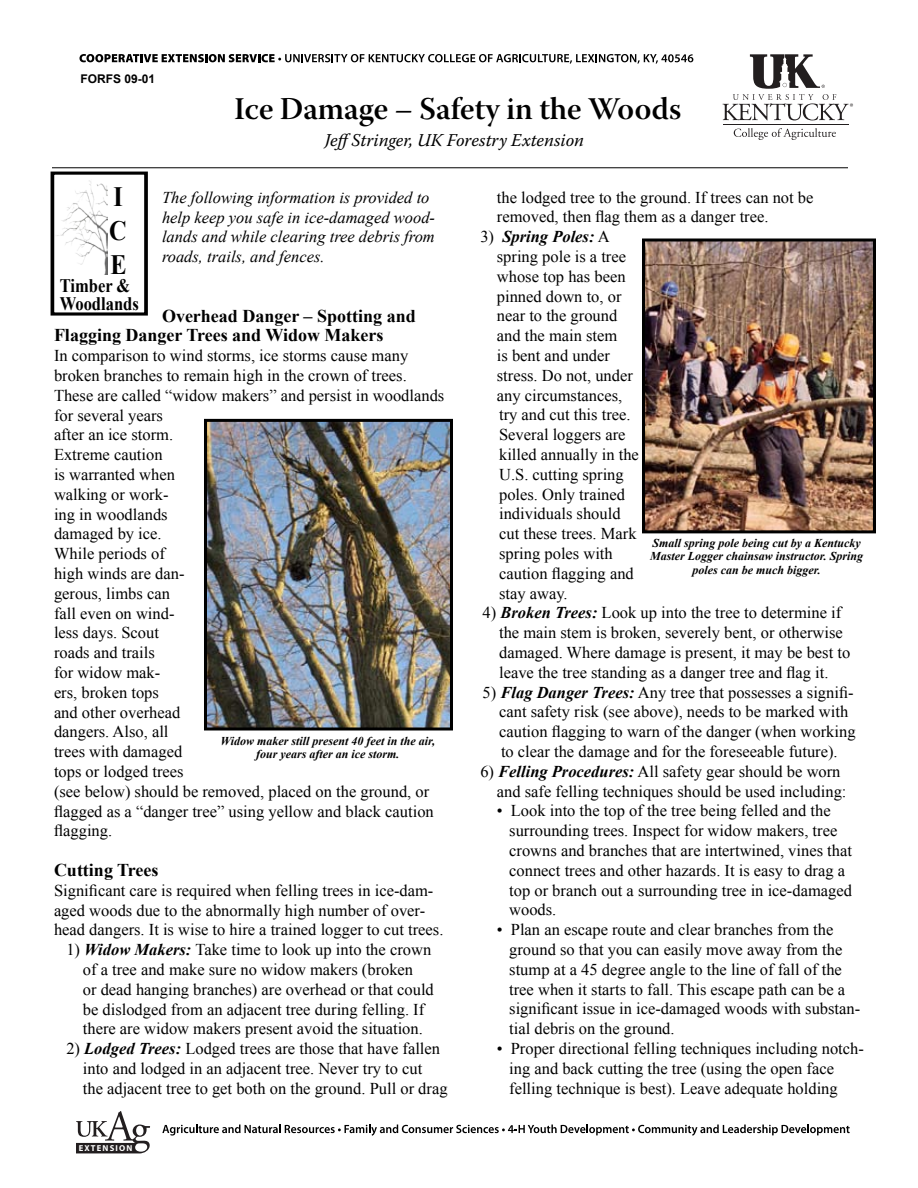
<style>
.page{position:relative;width:918px;height:1188px;background:#fff}
.page>*{position:absolute;margin:0;border:0;box-sizing:border-box;transform-origin:0 0}
.t1{font:31.5px "Warnock Pro Semibold Subh";color:#000}
.t2{font:700 27.9px/34.3px "Times New Roman";color:#000;scale:.87 1}
.t3{font:700 19.05px/17.9px "Times New Roman";color:#000;scale:.87 1}
.t4{font:700 18px/19.8px "Times New Roman";color:#000}
.t5{font:italic 18px "Warnock Pro";color:#000}
.t6{font:16.5px/19.8px "Times New Roman";color:#000}
.t7{font:italic 16.5px/19.8px "Times New Roman";color:#000}
.t8{font:italic 700 12px/13.5px "Times New Roman";color:#000;text-align:center}
.t9{font:700 12px "Arial";color:#000}
.t10{font:700 8.7px "Myriad Pro";letter-spacing:.135em;color:#fff}
.s1{font-weight:700;font-style:italic}
</style>
<div class="page">
<svg style="left:80px;top:54px;width:613px;height:10px"></svg>
<hr style="left:723px;top:124px;width:125px;height:1px;background:#221e1f">
<svg style="left:723px;top:54px;width:130px;height:66px"></svg>
<svg style="left:734px;top:128px;width:102px;height:12px"></svg>
<svg style="left:76px;top:1111px;width:74px;height:43px"></svg>
<svg style="left:162px;top:1125px;width:688px;height:11px"></svg>
<img style="left:56px;top:180px;width:51px;height:95px">
<div style="left:51px;top:171px;width:97px;height:145px;border:3px solid #000"></div>
<hr style="left:52px;top:167px;width:796px;height:1px;background:#000">
<img style="left:208px;top:423px;width:241px;height:303px">
<div style="left:204px;top:419px;width:249px;height:311px;border:3px solid #000"></div>
<img style="left:646px;top:242px;width:226px;height:287px">
<div style="left:642px;top:238px;width:234px;height:295px;border:3px solid #000"></div>
<p class="t9" style="left:80px;top:70px;width:76px">FORFS 09-01</p>
<h1 class="t1" style="left:234px;top:90px;width:449px">Ice Damage – Safety in the Woods</h1>
<p class="t5" style="left:325px;top:130px;width:261px">JeffStringer, UK Forestry Extension</p>
<h2 class="t2" style="left:109px;top:179px;width:22px">I<br>C</h2>
<p class="t3" style="left:60px;top:276px;width:92px">Timber &amp;<br>Woodlands</p>
<p class="t7" style="left:162px;top:187px;width:275px">The following information is provided to help keep you safe in ice-damaged wood&shy;lands and while clearing tree debris from roads, trails, and fences.</p>
<h2 class="t2" style="left:110px;top:247px;width:20px">E</h2>
<p class="t4" style="left:54px;top:305px;width:363px;text-indent:108px">Overhead Danger – Spotting and<br>Flagging Danger Trees and Widow Makers</p>
<p class="t6" style="left:54px;top:345px;width:392px">In comparison to wind storms, ice storms cause many broken branches to remain high in the crown of trees.<br>These are called “widow makers” and persist in woodlands for several years<br>after an ice storm.<br>Extreme caution<br>is warranted when<br>walking or work-<br>ing in woodlands<br>damaged by ice.<br>While periods of<br>high winds are dan-<br>gerous, limbs can<br>fall even on wind-<br>less days. Scout<br>roads and trails<br>for widow mak-<br>ers, broken tops<br>and other overhead<br>dangers. Also, all<br>trees with damaged<br>tops or lodged trees<br>(see below) should be removed, placed on the ground, or flagged as a “danger tree” using yellow and black caution flagging.</p>
<p class="t4" style="left:54px;top:860px;width:106px">Cutting Trees</p>
<p class="t6" style="left:54px;top:880px;width:391px">Significant care is required when felling trees in ice-dam&shy;aged woods due to the abnormally high number of over&shy;head dangers. It is wise to hire a trained logger to cut trees.</p>
<p class="t6" style="left:83px;top:939px;width:352px;text-indent:-16px">1) <span class="s1">Widow Makers:</span> Take time to look up into the crown of a tree and make sure no widow makers (broken<br>or dead hanging branches) are overhead or that could be dislodged from an adjacent tree during felling. If there are widow makers present avoid the situation.</p>
<p class="t6" style="left:83px;top:1038px;width:366px;text-indent:-16px">2) <span class="s1">Lodged Trees:</span> Lodged trees are those that have fallen into and lodged in an adjacent tree. Never try to cut<br>the adjacent tree to get both on the ground. Pull or drag</p>
<p class="t8" style="left:220px;top:734px;width:216px">Widow maker still present 40 feet in the air, four years after an ice storm.</p>
<p class="t10" style="left:79px;top:1142px;width:55px">EXTENSION</p>
<p class="t6" style="left:497px;top:187px;width:318px">the lodged tree to the ground. If trees can not be removed, then flag them as a danger tree.</p>
<p class="t6" style="left:497px;top:227px;width:144px;text-indent:-16px">3) <span class="s1">Spring Poles:</span> A spring pole is a tree whose top has been pinned down to, or near to the ground and the main stem<br>is bent and under stress. Do not, under any circumstances, try and cut this tree.<br>Several loggers are killed annually in the<br>U.S. cutting spring poles. Only trained individuals should cut these trees. Mark spring poles with caution flagging and stay away.</p>
<p class="t6" style="left:499px;top:603px;width:353px;text-indent:-16px">4) <span class="s1">Broken Trees:</span> Look up into the tree to determine if the main stem is broken, severely bent, or otherwise damaged. Where damage is present, it may be best to leave the tree standing as a danger tree and flag it.</p>
<p class="t6" style="left:499px;top:682px;width:358px;text-indent:-17px">5) <span class="s1">Flag Danger Trees:</span> Any tree that possesses a signifi&shy;cant safety risk (see above), needs to be marked with caution flagging to warn of the danger (when working to clear the damage and for the foreseeable future).</p>
<p class="t6" style="left:497px;top:761px;width:351px;text-indent:-16px">6) <span class="s1">Felling Procedures:</span> All safety gear should be worn and safe felling techniques should be used including:</p>
<p class="t6" style="left:509px;top:801px;width:344px;text-indent:-12px">• Look into the top of the tree being felled and the surrounding trees. Inspect for widow makers, tree crowns and branches that are intertwined, vines that connect trees and other hazards. It is easy to drag a top or branch out a surrounding tree in ice-damaged woods.</p>
<p class="t6" style="left:509px;top:920px;width:353px;text-indent:-12px">• Plan an escape route and clear branches from the ground so that you can easily move away from the stump at a 45 degree angle to the line of fall of the tree when it starts to fall. This escape path can be a significant issue in ice-damaged woods with substan&shy;tial debris on the ground.</p>
<p class="t6" style="left:509px;top:1038px;width:356px;text-indent:-12px">• Proper directional felling techniques including notch&shy;ing and back cutting the tree (using the open face felling technique is best). Leave adequate holding</p>
<p class="t8" style="left:650px;top:536px;width:215px">Small spring pole being cut by a Kentucky<br>Master Logger chainsaw instructor. Spring poles can be much bigger.</p>
</div>
